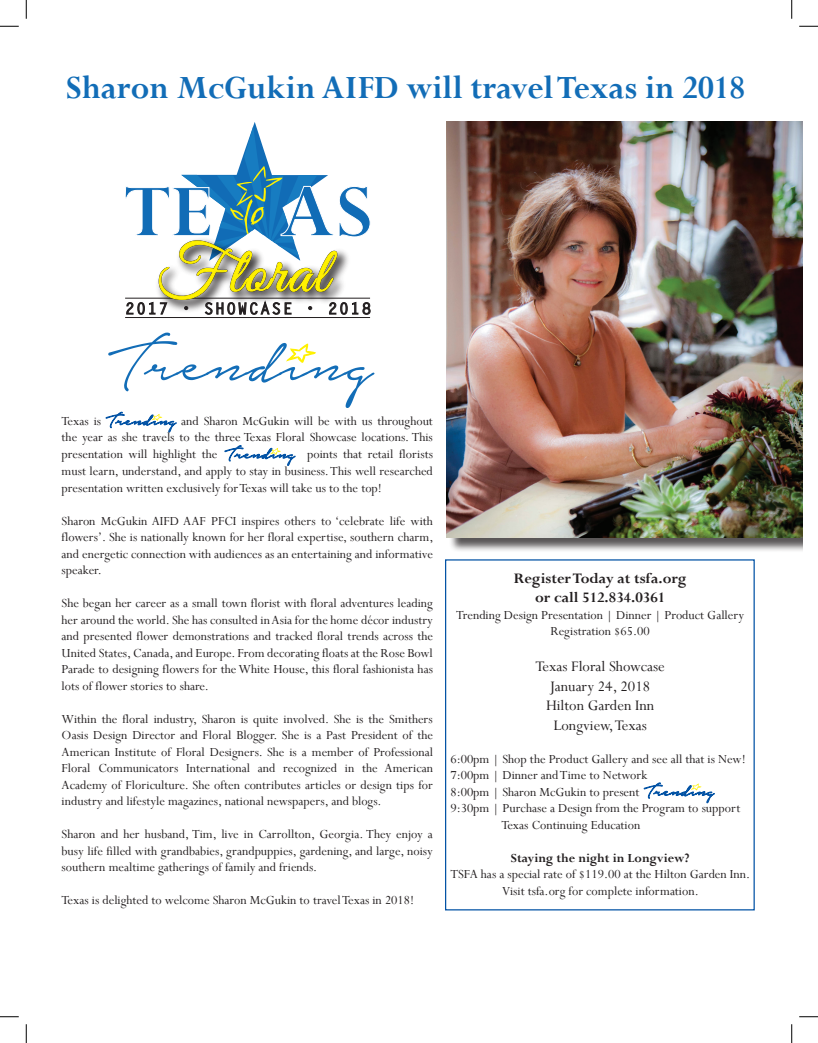
<style>
.page{position:relative;width:818px;height:1043px;background:#fff}
.page>*{position:absolute;margin:0;border:0;box-sizing:border-box;transform-origin:0 0}
.t1{font:700 36.25px "Perpetua";color:#126db7;scale:.95 1}
.t2{font:16.25px/19.5px "Perpetua";color:#231f20;text-align:center}
.t3{font:700 16.25px/19.5px "Perpetua";color:#231f20;text-align:center}
.t4{font:700 15.75px "Letter Gothic Std";letter-spacing:.115em;color:#231f20}
.t5{font:13.75px/16.5px "Perpetua";color:#231f20;text-align:justify}
.t6{font:700 13.75px "Perpetua";color:#231f20}
</style>
<div class="page">
<div style="left:448px;top:124px;width:354px;height:428px;background:#231f20;opacity:.75"></div>
<img style="left:446px;top:122px;width:356px;height:415px">
<div style="left:445px;top:559px;width:309px;height:351px;border:1px solid #0353a5"></div>
<svg style="left:225px;top:445px;width:70px;height:20px"></svg>
<svg style="left:106px;top:122px;width:268px;height:310px"></svg>
<svg style="left:644px;top:782px;width:70px;height:21px"></svg>
<svg style="left:0;top:25px;width:19px;height:2px"></svg>
<svg style="left:799px;top:25px;width:19px;height:2px"></svg>
<svg style="left:0;top:1016px;width:19px;height:1px"></svg>
<svg style="left:799px;top:1016px;width:19px;height:1px"></svg>
<svg style="left:25px;top:0;width:2px;height:19px"></svg>
<svg style="left:25px;top:1024px;width:2px;height:18px"></svg>
<svg style="left:791px;top:0;width:1px;height:19px"></svg>
<svg style="left:791px;top:1024px;width:1px;height:18px"></svg>
<h1 class="t1" style="left:66px;top:65px;width:716px">Sharon McGukin AIFD will travel Texas in 2018</h1>
<p class="t4" style="left:125px;top:299px;width:248px">2017 • SHOWCASE • 2018</p>
<p class="t5" style="left:62px;top:412px;width:373px;text-indent:120px">and Sharon McGukin will be with us throughout the year as she travels to the three Texas Floral Showcase locations. This presentation will highlight the</p>
<p class="t5" style="left:62px;top:412px;width:41px">Texas is</p>
<p class="t5" style="left:62px;top:445px;width:373px;text-indent:245px">points that retail florists must learn, understand, and apply to stay in business. This well researched presentation written exclusively for Texas will take us to the top!</p>
<p class="t5" style="left:62px;top:512px;width:373px">Sharon McGukin AIFD AAF PFCI inspires others to ‘celebrate life with flowers’. She is nationally known for her floral expertise, southern charm, and energetic connection with audiences as an entertaining and informative speaker.</p>
<p class="t5" style="left:62px;top:594px;width:373px">She began her career as a small town florist with floral adventures leading her around the world. She has consulted in Asia for the home décor industry and presented flower demonstrations and tracked floral trends across the United States, Canada, and Europe. From decorating floats at the Rose Bowl Parade to designing flowers for the White House, this floral fashionista has lots of flower stories to share.</p>
<p class="t5" style="left:62px;top:710px;width:373px">Within the floral industry, Sharon is quite involved. She is the Smithers Oasis Design Director and Floral Blogger. She is a Past President of the American Institute of Floral Designers. She is a member of Professional Floral Communicators International and recognized in the American Academy of Floriculture. She often contributes articles or design tips for industry and lifestyle magazines, national newspapers, and blogs.</p>
<p class="t5" style="left:62px;top:825px;width:373px">Sharon and her husband, Tim, live in Carrollton, Georgia. They enjoy a busy life filled with grandbabies, grandpuppies, gardening, and large, noisy southern mealtime gatherings of family and friends.</p>
<p class="t5" style="left:62px;top:891px;width:354px">Texas is delighted to welcome Sharon McGukin to travel Texas in 2018!</p>
<p class="t3" style="left:514px;top:568px;width:174px">Register Today at tsfa.org or call 512.834.0361</p>
<p class="t5" style="left:456px;top:606px;width:289px;text-align:center">Trending Design Presentation | Dinner | Product Gallery<br>Registration $65.00</p>
<p class="t2" style="left:535px;top:656px;width:131px">Texas Floral Showcase<br>January 24, 2018<br>Hilton Garden Inn<br>Longview, Texas</p>
<p class="t5" style="left:450px;top:750px;width:297px">6:00pm | Shop the Product Gallery and see all that is New!</p>
<p class="t5" style="left:450px;top:766px;width:198px">7:00pm | Dinner and Time to Network</p>
<p class="t5" style="left:450px;top:783px;width:191px">8:00pm | Sharon McGukin to present</p>
<p class="t5" style="left:450px;top:799px;width:291px">9:30pm | Purchase a Design from the Program to support</p>
<p class="t5" style="left:501px;top:816px;width:140px">Texas Continuing Education</p>
<p class="t6" style="left:510px;top:849px;width:180px">Staying the night in Longview?</p>
<p class="t5" style="left:450px;top:865px;width:301px;text-align:center">TSFA has a special rate of $119.00 at the Hilton Garden Inn.<br>Visit tsfa.org for complete information.</p>
</div>
